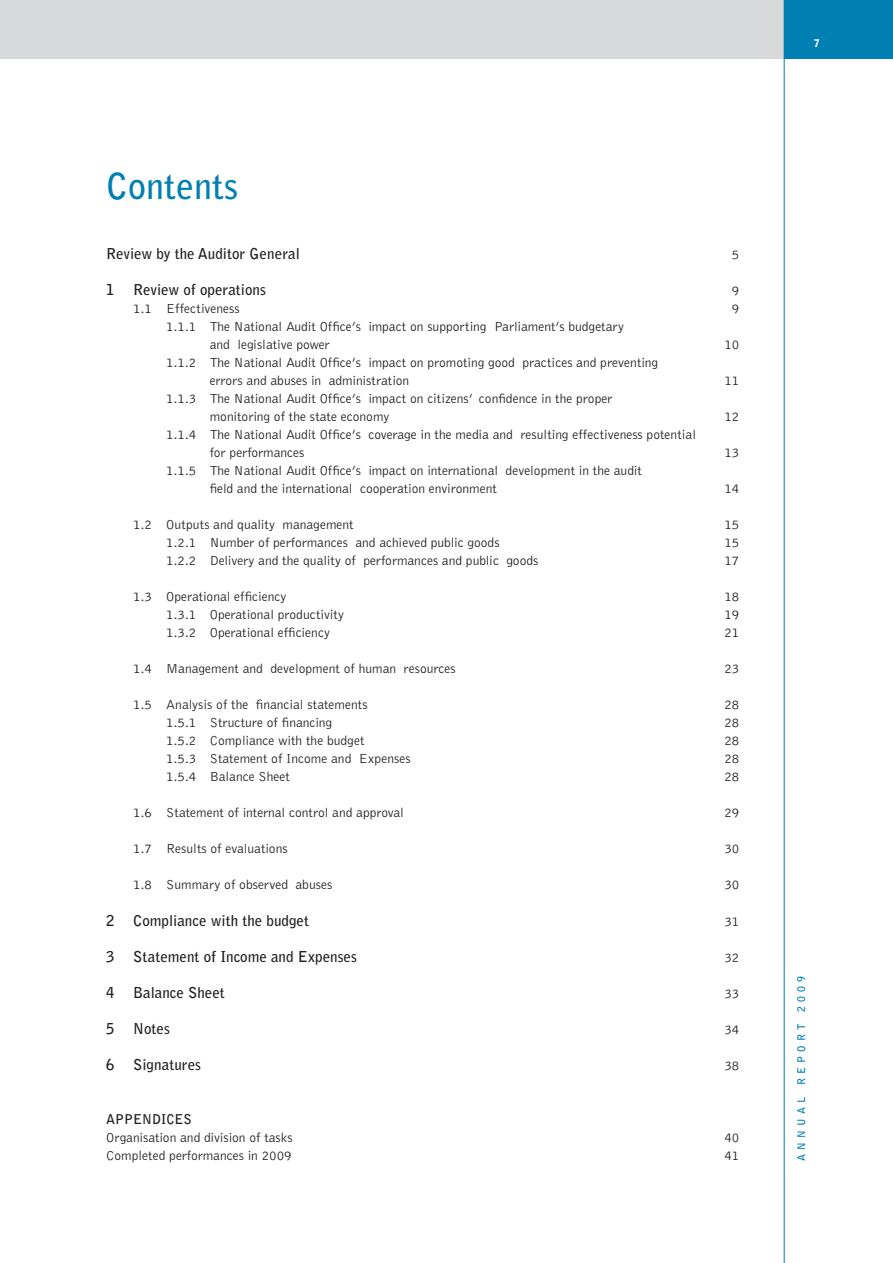
<style>
.page{position:relative;width:893px;height:1263px;background:#fff}
.page>*{position:absolute;margin:0;border:0;box-sizing:border-box;transform-origin:0 0}
.t1{font:700 36px "Bell Gothic";color:#007fb2}
.t2{font:700 15px "Bell Gothic";color:#231f20}
.t3{font:300 13.5px/18px "Bell Gothic";color:#231f20}
.t4{font:700 13.5px "Bell Gothic";color:#231f20}
.t5{font:700 10.5px "Bell Gothic";letter-spacing:.4em;color:#007fb2}
.t6{font:900 10.5px "Bell Gothic";color:#fff}
</style>
<div class="page">
<div style="left:0;top:0;width:874px;height:59px;background:#d8d9db"></div>
<div style="left:784px;top:0;width:109px;height:59px;background:#007fb2"></div>
<hr style="left:784px;top:0;width:1px;height:1263px;background:#007fb2">
<h1 class="t1" style="left:106px;top:164px;width:133px">Contents</h1>
<p class="t2" style="left:106px;top:245px;width:195px">Review by the Auditor General</p>
<p class="t3" style="left:732px;top:246px;width:9px">5</p>
<p class="t2" style="left:106px;top:281px;width:161px">1 Review of operations</p>
<p class="t3" style="left:732px;top:282px;width:9px">9</p>
<p class="t3" style="left:133px;top:300px;width:108px">1.1 Effectiveness</p>
<p class="t3" style="left:732px;top:300px;width:9px">9</p>
<p class="t3" style="left:210px;top:318px;width:416px;text-indent:-43px">1.1.1 The National Audit Office’s impact on supporting Parliament’s budgetary and legislative power</p>
<p class="t3" style="left:724px;top:336px;width:17px">10</p>
<p class="t3" style="left:210px;top:354px;width:450px;text-indent:-43px">1.1.2 The National Audit Office’s impact on promoting good practices and preventing errors and abuses in administration</p>
<p class="t3" style="left:210px;top:390px;width:404px;text-indent:-43px">1.1.3 The National Audit Office’s impact on citizens’ confidence in the proper monitoring of the state economy</p>
<p class="t3" style="left:210px;top:426px;width:488px;text-indent:-43px">1.1.4 The National Audit Office’s coverage in the media and resulting effectiveness potential for performances</p>
<p class="t3" style="left:210px;top:462px;width:434px;text-indent:-43px">1.1.5 The National Audit Office’s impact on international development in the audit field and the international cooperation environment</p>
<p class="t3" style="left:724px;top:372px;width:17px">11</p>
<p class="t3" style="left:724px;top:408px;width:17px">12</p>
<p class="t3" style="left:724px;top:444px;width:17px">13</p>
<p class="t3" style="left:724px;top:480px;width:17px">14</p>
<p class="t3" style="left:133px;top:516px;width:222px">1.2 Outputs and quality management</p>
<p class="t3" style="left:724px;top:516px;width:17px">15</p>
<p class="t3" style="left:166px;top:534px;width:335px">1.2.1 Number of performances and achieved public goods</p>
<p class="t3" style="left:724px;top:534px;width:17px">15</p>
<p class="t3" style="left:166px;top:552px;width:374px">1.2.2 Delivery and the quality of performances and public goods</p>
<p class="t3" style="left:724px;top:552px;width:17px">17</p>
<p class="t3" style="left:133px;top:588px;width:155px">1.3 Operational efficiency</p>
<p class="t3" style="left:724px;top:588px;width:17px">18</p>
<p class="t3" style="left:166px;top:606px;width:179px">1.3.1 Operational productivity</p>
<p class="t3" style="left:724px;top:606px;width:17px">19</p>
<p class="t3" style="left:166px;top:624px;width:165px">1.3.2 Operational efficiency</p>
<p class="t3" style="left:724px;top:624px;width:17px">21</p>
<p class="t3" style="left:133px;top:660px;width:324px">1.4 Management and development of human resources</p>
<p class="t3" style="left:724px;top:660px;width:17px">23</p>
<p class="t3" style="left:133px;top:696px;width:236px">1.5 Analysis of the financial statements</p>
<p class="t3" style="left:724px;top:696px;width:17px">28</p>
<p class="t3" style="left:166px;top:714px;width:167px">1.5.1 Structure of financing</p>
<p class="t3" style="left:724px;top:714px;width:17px">28</p>
<p class="t3" style="left:166px;top:732px;width:200px">1.5.2 Compliance with the budget</p>
<p class="t3" style="left:724px;top:732px;width:17px">28</p>
<p class="t3" style="left:166px;top:750px;width:246px">1.5.3 Statement of Income and Expenses</p>
<p class="t3" style="left:724px;top:750px;width:17px">28</p>
<p class="t3" style="left:166px;top:768px;width:125px">1.5.4 Balance Sheet</p>
<p class="t3" style="left:724px;top:768px;width:17px">28</p>
<p class="t3" style="left:133px;top:804px;width:272px">1.6 Statement of internal control and approval</p>
<p class="t3" style="left:724px;top:804px;width:17px">29</p>
<p class="t3" style="left:133px;top:840px;width:156px">1.7 Results of evaluations</p>
<p class="t3" style="left:724px;top:840px;width:17px">30</p>
<p class="t3" style="left:133px;top:876px;width:201px">1.8 Summary of observed abuses</p>
<p class="t3" style="left:724px;top:876px;width:17px">30</p>
<p class="t2" style="left:106px;top:911px;width:204px">2 Compliance with the budget</p>
<p class="t3" style="left:724px;top:912px;width:17px">31</p>
<p class="t2" style="left:106px;top:947px;width:252px">3 Statement of Income and Expenses</p>
<p class="t3" style="left:724px;top:948px;width:17px">32</p>
<p class="t2" style="left:106px;top:983px;width:120px">4 Balance Sheet</p>
<p class="t3" style="left:724px;top:984px;width:17px">33</p>
<p class="t2" style="left:106px;top:1019px;width:65px">5 Notes</p>
<p class="t3" style="left:724px;top:1020px;width:17px">34</p>
<p class="t2" style="left:106px;top:1055px;width:96px">6 Signatures</p>
<p class="t3" style="left:724px;top:1056px;width:17px">38</p>
<p class="t4" style="left:106px;top:1110px;width:87px">APPENDICES</p>
<p class="t3" style="left:106px;top:1128px;width:188px">Organisation and division of tasks</p>
<p class="t3" style="left:724px;top:1128px;width:17px">40</p>
<p class="t3" style="left:106px;top:1146px;width:187px">Completed performances in 2009</p>
<p class="t3" style="left:724px;top:1146px;width:17px">41</p>
<p class="t6" style="left:814px;top:37px;width:7px">7</p>
<p class="t5" style="left:795px;top:1161px;width:186px;rotate:-90deg">ANNUAL REPORT 2009</p>
</div>
